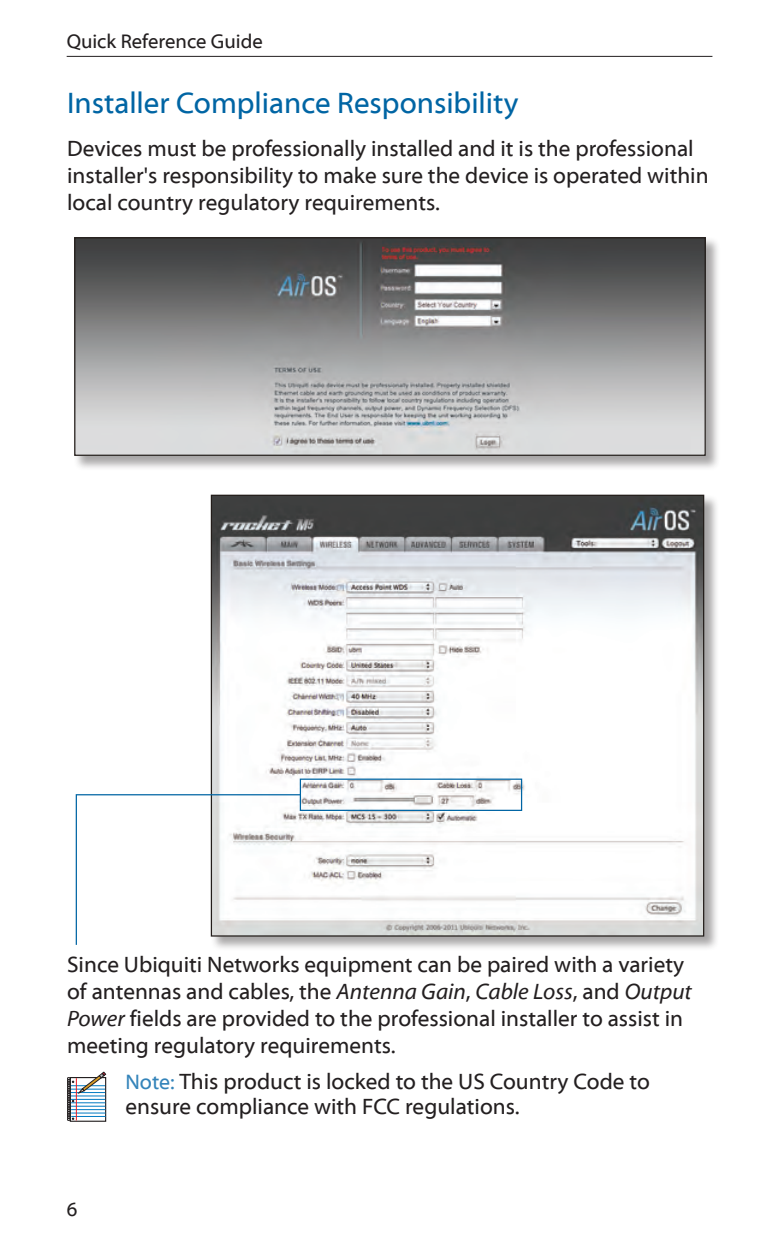
<style>
.page{position:relative;width:780px;height:1241px;background:#fff}
.page>*{position:absolute;margin:0;border:0;box-sizing:border-box;transform-origin:0 0}
.Heading_1{font:30px "Myriad Web Pro";color:#0065a4}
.Body{font:22.5px/27px "Myriad Web Pro";color:#231f20}
.t1{font:20px "Myriad Web Pro";color:#231f20}
.s1{font-style:italic}
.s2{font-size:21.25px;color:#3484ba}
</style>
<div class="page">
<hr style="left:67px;top:56px;width:645px;height:1px;background:#231f20">
<div style="left:73px;top:236px;width:647px;height:234px;background:#231f20;opacity:.4"></div>
<img style="left:76px;top:239px;width:627px;height:215px">
<div style="left:74px;top:237px;width:631px;height:219px;border:1px solid #241e1b"></div>
<div style="left:210px;top:494px;width:508px;height:457px;background:#231f20;opacity:.4"></div>
<img style="left:213px;top:496px;width:489px;height:438px">
<div style="left:300px;top:778px;width:222px;height:32px;border:1px solid #0065a4"></div>
<svg style="left:75px;top:793px;width:227px;height:152px"></svg>
<svg style="left:67px;top:1071px;width:39px;height:49px"></svg>
<p class="t1" style="left:67px;top:31px;width:198px">Quick Reference Guide</p>
<p class="Heading_1" style="left:67px;top:87px;width:452px">Installer Compliance Responsibility</p>
<p class="Body" style="left:67px;top:135px;width:643px">Devices must be professionally installed and it is the professional installer's responsibility to make sure the device is operated within local country regulatory requirements.</p>
<p class="Body" style="left:67px;top:951px;width:626px">Since Ubiquiti Networks equipment can be paired with a variety of antennas and cables, the <span class="s1">Antenna Gain</span>, <span class="s1">Cable Loss</span>, and <span class="s1">Output Power</span> fields are provided to the professional installer to assist in meeting regulatory requirements.</p>
<p class="Body" style="left:125px;top:1069px;width:526px;line-height:25px"><span class="s2">Note:</span> This product is locked to the US Country Code to ensure compliance with FCC regulations.</p>
<p class="t1" style="left:67px;top:1198px;width:12px">6</p>
</div>
